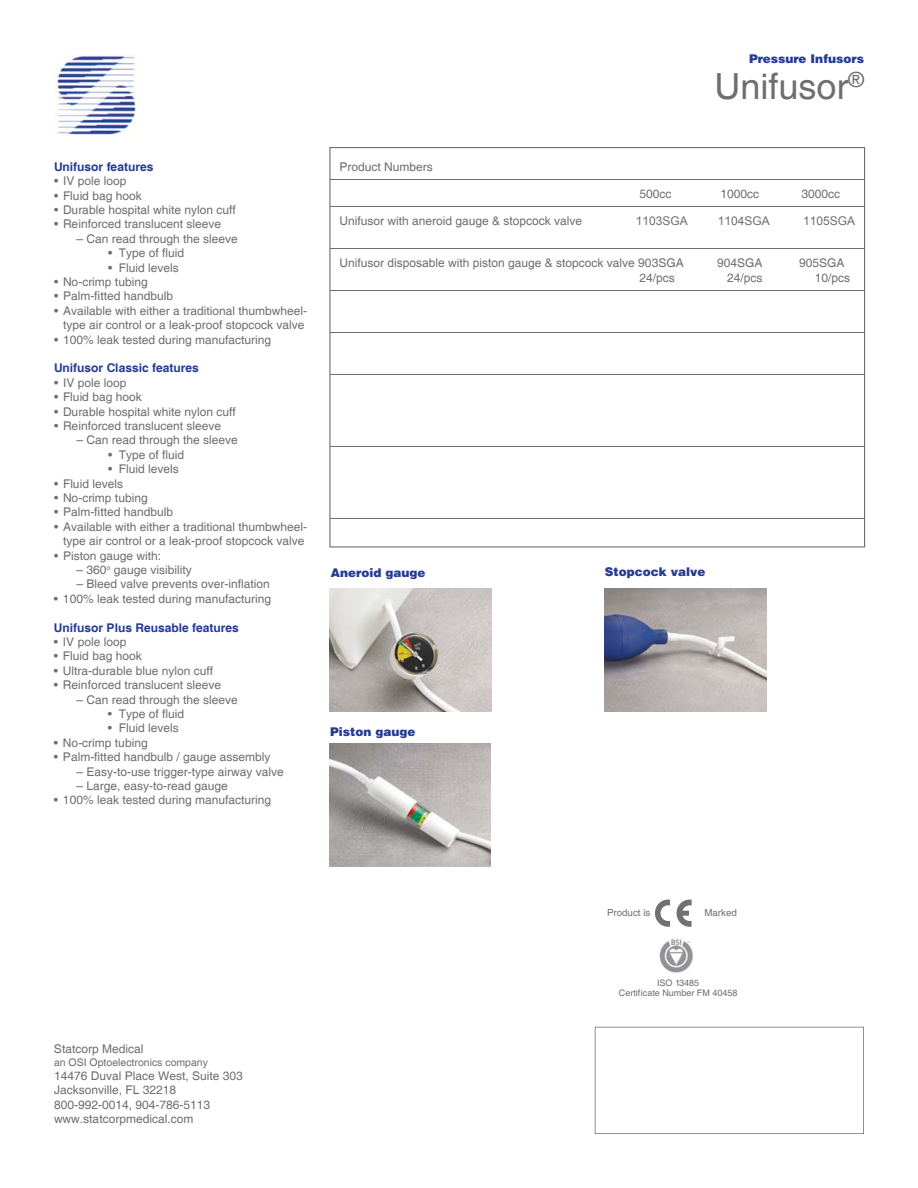
<style>
.page{position:relative;width:918px;height:1188px;background:#fff}
.page>*{position:absolute;margin:0;border:0;box-sizing:border-box;transform-origin:0 0}
.t1{font:36px "Helvetica";color:#6d6e70}
.t2{font:12px/14.4px "Helvetica";color:#6d6e70;text-align:center}
.t3{font:700 12px "Helvetica";color:#253b94}
.t4{font:900 12px "Helvetica LT Std";color:#253b94}
.t5{font:12px "Arial";color:#6d6e70}
.t6{font:10.5px "Helvetica";color:#6d6e70}
.t7{font:9.75px "Helvetica";color:#717073}
.t8{font:9px/10.5px "Helvetica";color:#6d6e70;text-align:center}
.s1{font-family:"Arial"}
</style>
<div class="page">
<svg style="left:329px;top:147px;width:536px;height:401px"></svg>
<img style="left:329px;top:744px;width:162px;height:123px">
<img style="left:329px;top:588px;width:162px;height:123px">
<img style="left:605px;top:588px;width:162px;height:123px">
<svg style="left:595px;top:1027px;width:269px;height:107px"></svg>
<img style="left:54px;top:54px;width:82px;height:81px">
<svg style="left:655px;top:900px;width:15px;height:27px"></svg>
<svg style="left:677px;top:900px;width:15px;height:27px"></svg>
<img style="left:659px;top:939px;width:34px;height:34px">
<p class="t4" style="left:749px;top:54px;width:116px">Pressure Infusors</p>
<h1 class="t1" style="left:714px;top:65px;width:151px">Unifusor<sup>®</sup></h1>
<p class="t3" style="left:54px;top:160px;width:101px">Unifusor features</p>
<p class="t2" style="left:54px;top:174px;width:74px">• IV pole loop</p>
<p class="t2" style="left:54px;top:188px;width:89px">• Fluid bag hook</p>
<p class="t2" style="left:54px;top:202px;width:183px">• Durable hospital white nylon cuff</p>
<p class="t2" style="left:54px;top:217px;width:169px">• Reinforced translucent sleeve</p>
<p class="t2" style="left:77px;top:231px;width:163px">– Can read through the sleeve</p>
<p class="t2" style="left:108px;top:246px;width:78px">• Type of fluid</p>
<p class="t2" style="left:108px;top:260px;width:72px">• Fluid levels</p>
<p class="t2" style="left:54px;top:274px;width:95px">• No-crimp tubing</p>
<p class="t2" style="left:54px;top:289px;width:121px">• Palm-fitted handbulb</p>
<p class="t2" style="left:54px;top:303px;width:255px">• Available with either a traditional thumbwheel&shy;type air control or a leak-proof stopcock valve</p>
<p class="t2" style="left:54px;top:332px;width:219px">• 100% leak tested during manufacturing</p>
<p class="t3" style="left:54px;top:361px;width:146px">Unifusor Classic features</p>
<p class="t2" style="left:54px;top:375px;width:74px">• IV pole loop</p>
<p class="t2" style="left:54px;top:390px;width:89px">• Fluid bag hook</p>
<p class="t2" style="left:54px;top:404px;width:183px">• Durable hospital white nylon cuff</p>
<p class="t2" style="left:54px;top:418px;width:169px">• Reinforced translucent sleeve</p>
<p class="t2" style="left:77px;top:433px;width:163px">– Can read through the sleeve</p>
<p class="t2" style="left:108px;top:447px;width:78px">• Type of fluid</p>
<p class="t2" style="left:108px;top:462px;width:72px">• Fluid levels</p>
<p class="t2" style="left:54px;top:476px;width:71px">• Fluid levels</p>
<p class="t2" style="left:54px;top:490px;width:95px">• No-crimp tubing</p>
<p class="t2" style="left:54px;top:505px;width:121px">• Palm-fitted handbulb</p>
<p class="t2" style="left:54px;top:519px;width:255px">• Available with either a traditional thumbwheel&shy;type air control or a leak-proof stopcock valve</p>
<p class="t2" style="left:54px;top:548px;width:109px">• Piston gauge with:</p>
<p class="t2" style="left:77px;top:562px;width:117px">– 360<sup>o</sup> gauge visibility</p>
<p class="t2" style="left:76px;top:577px;width:195px">– Bleed valve prevents over-inflation</p>
<p class="t2" style="left:54px;top:591px;width:219px">• 100% leak tested during manufacturing</p>
<p class="t3" style="left:54px;top:620px;width:186px">Unifusor Plus Reusable features</p>
<p class="t2" style="left:54px;top:634px;width:74px">• IV pole loop</p>
<p class="t2" style="left:54px;top:649px;width:89px">• Fluid bag hook</p>
<p class="t2" style="left:54px;top:663px;width:161px">• Ultra-durable blue nylon cuff</p>
<p class="t2" style="left:54px;top:678px;width:169px">• Reinforced translucent sleeve</p>
<p class="t2" style="left:76px;top:692px;width:163px">– Can read through the sleeve</p>
<p class="t2" style="left:108px;top:706px;width:78px">• Type of fluid</p>
<p class="t2" style="left:108px;top:721px;width:72px">• Fluid levels</p>
<p class="t2" style="left:54px;top:735px;width:95px">• No-crimp tubing</p>
<p class="t2" style="left:54px;top:750px;width:218px">• Palm-fitted handbulb / gauge assembly</p>
<p class="t2" style="left:76px;top:764px;width:209px">– Easy-to-use trigger-type airway valve</p>
<p class="t2" style="left:76px;top:778px;width:153px">– Large, easy-to-read gauge</p>
<p class="t2" style="left:54px;top:793px;width:219px">• 100% leak tested during manufacturing</p>
<p class="t2" style="left:340px;top:159px;width:95px">Product Numbers</p>
<p class="t2" style="left:640px;top:186px;width:34px">500cc</p>
<p class="t2" style="left:721px;top:186px;width:40px">1000cc</p>
<p class="t2" style="left:802px;top:186px;width:40px">3000cc</p>
<p class="t2" style="left:340px;top:213px;width:244px">Unifusor with aneroid gauge &amp; <span class="s1">stopcock</span> valve</p>
<p class="t5" style="left:636px;top:213px;width:54px">1103SGA</p>
<p class="t5" style="left:718px;top:213px;width:54px">1104SGA</p>
<p class="t5" style="left:803px;top:213px;width:54px">1105SGA</p>
<p class="t2" style="left:340px;top:255px;width:346px">Unifusor <span class="s1">disposable</span> with <span class="s1">piston</span> gauge &amp; stopcock valve <span class="s1">9</span>03SGA</p>
<p class="t2" style="left:717px;top:255px;width:47px"><span class="s1">9</span>04SGA</p>
<p class="t2" style="left:799px;top:255px;width:47px"><span class="s1">9</span>05SGA</p>
<p class="t2" style="left:640px;top:270px;width:37px">24/<span class="s1">p</span>cs</p>
<p class="t2" style="left:727px;top:270px;width:37px">24/<span class="s1">p</span>cs</p>
<p class="t2" style="left:815px;top:270px;width:37px">10/<span class="s1">p</span>cs</p>
<p class="t4" style="left:331px;top:569px;width:96px">Aneroid gauge</p>
<p class="t4" style="left:605px;top:567px;width:102px">Stopcock valve</p>
<p class="t4" style="left:330px;top:727px;width:87px">Piston gauge</p>
<p class="t2" style="left:54px;top:1042px;width:91px">Statcorp Medical</p>
<p class="t6" style="left:54px;top:1056px;width:156px">an OSI Optoelectronics company</p>
<p class="t2" style="left:54px;top:1069px;width:190px;text-align:left">14476 Duval Place West, Suite 303<br>Jacksonville, FL 32218<br>800-992-0014, 904-786-5113 www.statcorpmedical.com</p>
<p class="t7" style="left:607px;top:907px;width:45px">Product is</p>
<p class="t7" style="left:704px;top:907px;width:34px">Marked</p>
<p class="t8" style="left:619px;top:977px;width:120px">ISO 13485<br>Certif icate Number FM 40458</p>
</div>
